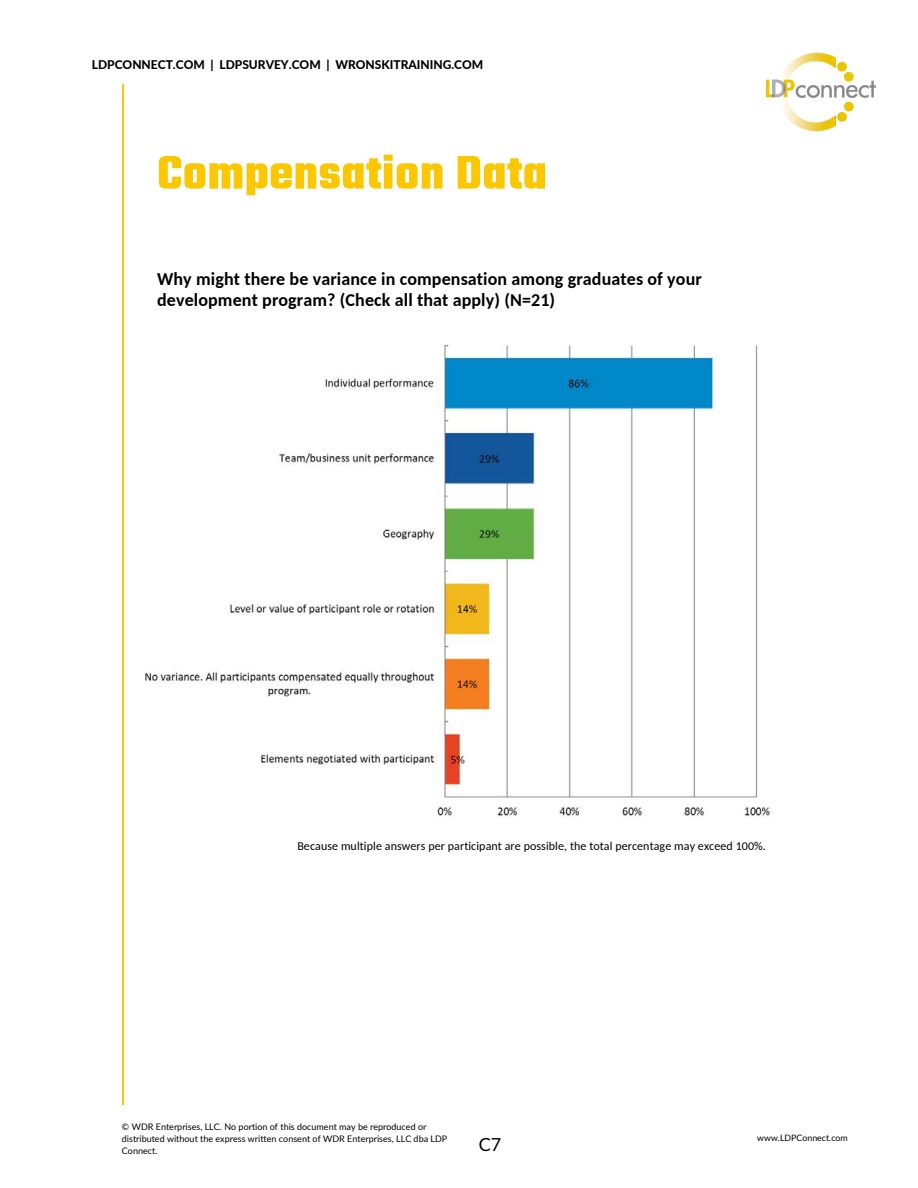
<style>
.page{position:relative;width:918px;height:1188px;background:#fff}
.page>*{position:absolute;margin:0;border:0;box-sizing:border-box;transform-origin:0 0}
.t1{font:700 50.85px "Teko";letter-spacing:.005em;color:#fbc700}
.t2{font:700 18px/21.3px "Carlito";letter-spacing:.005em;color:#000}
.t3{font:18px "Lato";color:#000}
.t4{font:12px "Carlito";letter-spacing:.005em;color:#000}
.t5{font:800 12px "Lato";color:#000}
.t6{font:9px/12px "Lato";color:#000}
.t7{font:8.85px "Lato";letter-spacing:.005em;color:#000}
</style>
<div class="page">
<hr style="left:122px;top:84px;width:1px;height:1020px;background:#fbc700">
<img style="left:766px;top:52px;width:109px;height:80px">
<img style="left:145px;top:344px;width:625px;height:473px">
<p class="t5" style="left:92px;top:57px;width:393px">LDPCONNECT.COM | LDPSURVEY.COM | WRONSKITRAINING.COM</p>
<p class="t1" style="left:157px;top:140px;width:392px">Compensation Data</p>
<p class="t2" style="left:157px;top:270px;width:546px">Why might there be variance in compensation among graduates of your development program? (Check all that apply) (N=21)</p>
<p class="t4" style="left:297px;top:841px;width:470px">Because multiple answers per participant are possible, the total percentage may exceed 100%.</p>
<p class="t6" style="left:122px;top:1120px;width:327px">© WDR Enterprises, LLC. No portion of this document may be reproduced or distributed without the express written consent of WDR Enterprises, LLC dba LDP<br>Connect.</p>
<p class="t3" style="left:479px;top:1134px;width:24px">C7</p>
<p class="t7" style="left:757px;top:1133px;width:92px">www.LDPConnect.com</p>
</div>
